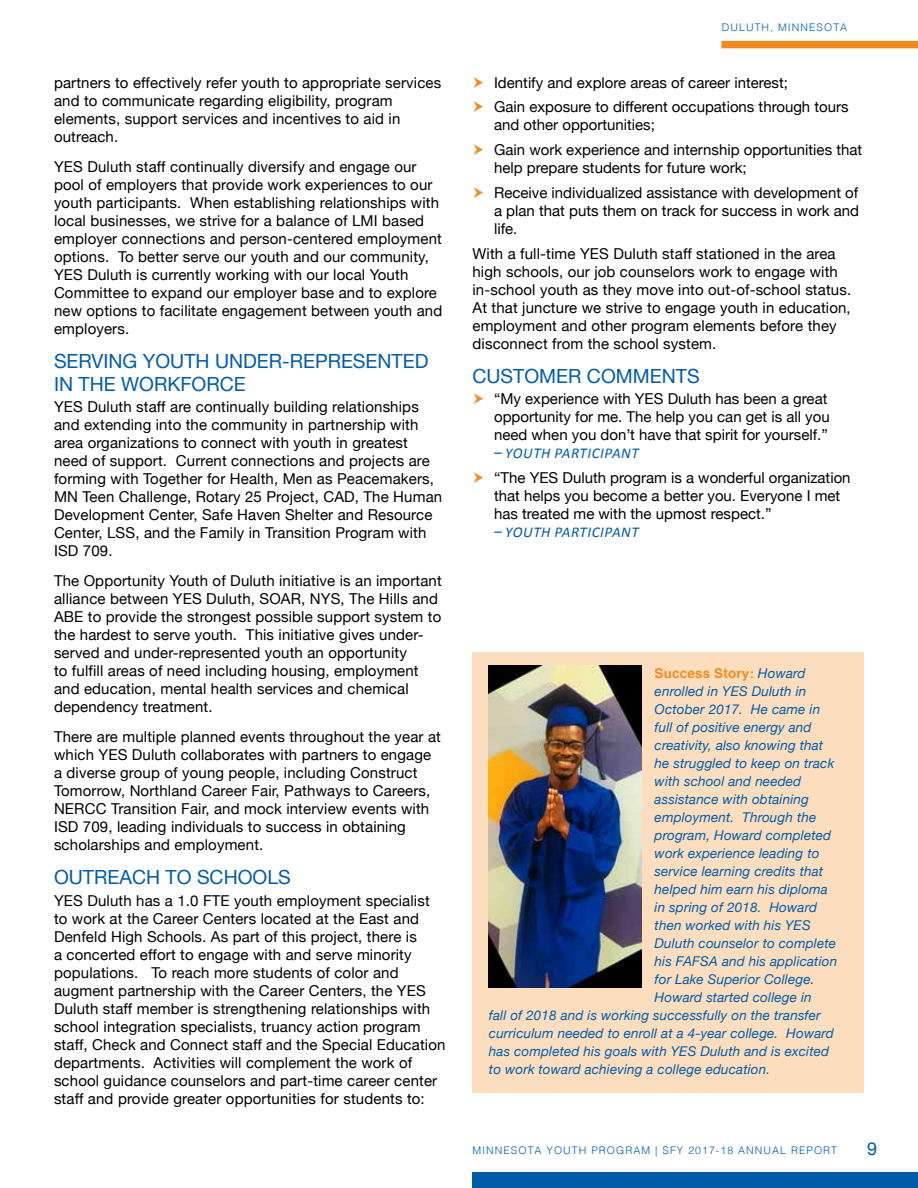
<style>
.page{position:relative;width:918px;height:1188px;background:#fff}
.page>*{position:absolute;margin:0;border:0;box-sizing:border-box;transform-origin:0 0}
.t1{font:19.5px/22.5px "Helvetica Neue";color:#005cab}
.t2{font:18px "Helvetica Neue";color:#005cab}
.t3{font:15px/18px "Helvetica Neue";letter-spacing:.01em;color:#000}
.t4{font:italic 15px "Calibri";letter-spacing:.04em;color:#005cab}
.t5{font:italic 13.5px "Helvetica Neue";letter-spacing:.01em;color:#005cab}
.t6{font:700 13.5px "Helvetica";letter-spacing:.01em;color:#f18b21}
.t7{font:300 10.5px "Helvetica";letter-spacing:.1em;color:#005cab}
.s1{font-family:"Helvetica Neue";font-weight:400;font-style:italic;color:#005cab}
</style>
<div class="page">
<div style="left:472px;top:1173px;width:446px;height:15px;background:#005cab"></div>
<div style="left:721px;top:41px;width:197px;height:7px;background:#f18b21"></div>
<div style="left:472px;top:652px;width:392px;height:441px;background:#fcdebe"></div>
<img style="left:489px;top:665px;width:152px;height:322px">
<p class="t3" style="left:54px;top:74px;width:389px">partners to effectively refer youth to appropriate services and to communicate regarding eligibility, program elements, support services and incentives to aid in outreach.</p>
<p class="t3" style="left:54px;top:158px;width:390px">YES Duluth staff continually diversify and engage our pool of employers that provide work experiences to our youth participants. When establishing relationships with local businesses, we strive for a balance of LMI based employer connections and person-centered employment options. To better serve our youth and our community, YES Duluth is currently working with our local Youth Committee to expand our employer base and to explore new options to facilitate engagement between youth and employers.</p>
<h1 class="t1" style="left:54px;top:351px;width:376px">SERVING YOUTH UNDER-REPRESENTED<br>IN THE WORKFORCE</h1>
<p class="t3" style="left:54px;top:398px;width:390px">YES Duluth staff are continually building relationships and extending into the community in partnership with area organizations to connect with youth in greatest need of support. Current connections and projects are forming with Together for Health, Men as Peacemakers, MN Teen Challenge, Rotary 25 Project, CAD, The Human Development Center, Safe Haven Shelter and Resource Center, LSS, and the Family in Transition Program with ISD 709.</p>
<p class="t3" style="left:54px;top:572px;width:389px">The Opportunity Youth of Duluth initiative is an important alliance between YES Duluth, SOAR, NYS, The Hills and ABE to provide the strongest possible support system to the hardest to serve youth. This initiative gives under&shy;served and under-represented youth an opportunity<br>to fulfill areas of need including housing, employment and education, mental health services and chemical dependency treatment.</p>
<p class="t3" style="left:54px;top:728px;width:388px">There are multiple planned events throughout the year at which YES Duluth collaborates with partners to engage a diverse group of young people, including Construct Tomorrow, Northland Career Fair, Pathways to Careers, NERCC Transition Fair, and mock interview events with ISD 709, leading individuals to success in obtaining scholarships and employment.</p>
<h1 class="t1" style="left:54px;top:867px;width:238px">OUTREACH TO SCHOOLS</h1>
<p class="t3" style="left:54px;top:892px;width:393px">YES Duluth has a 1.0 FTE youth employment specialist to work at the Career Centers located at the East and Denfeld High Schools. As part of this project, there is<br>a concerted effort to engage with and serve minority populations. To reach more students of color and augment partnership with the Career Centers, the YES Duluth staff member is strengthening relationships with school integration specialists, truancy action program staff, Check and Connect staff and the Special Education departments. Activities will complement the work of school guidance counselors and part-time career center staff and provide greater opportunities for students to:</p>
<p class="t7" style="left:722px;top:19px;width:127px">DULUTH, MINNESOTA</p>
<p class="t3" style="left:494px;top:71px;width:356px;line-height:24.8px">Identify and explore areas of career interest;<br>Gain exposure to different occupations through tours</p>
<p class="t3" style="left:494px;top:114px;width:370px;line-height:24.8px">and other opportunities;<br>Gain work experience and internship opportunities that</p>
<p class="t3" style="left:494px;top:156px;width:366px;line-height:24.8px">help prepare students for future work;<br>Receive individualized assistance with development of</p>
<p class="t3" style="left:494px;top:203px;width:367px">a plan that puts them on track for success in work and life.</p>
<p class="t3" style="left:472px;top:245px;width:380px">With a full-time YES Duluth staff stationed in the area high schools, our job counselors work to engage with in-school youth as they move into out-of-school status.<br>At that juncture we strive to engage youth in education, employment and other program elements before they disconnect from the school system.</p>
<h1 class="t1" style="left:472px;top:366px;width:229px">CUSTOMER COMMENTS</h1>
<p class="t3" style="left:494px;top:391px;width:337px">“My experience with YES Duluth has been a great opportunity for me. The help you can get is all you need when you don’t have that spirit for yourself.”</p>
<p class="t4" style="left:494px;top:444px;width:146px">– YOUTH PARTICIPANT</p>
<p class="t3" style="left:494px;top:470px;width:358px">“The YES Duluth program is a wonderful organization that helps you become a better you. Everyone I met has treated me with the upmost respect.”</p>
<p class="t4" style="left:494px;top:523px;width:146px">– YOUTH PARTICIPANT</p>
<p class="t6" style="left:655px;top:663px;width:152px">Success Story: <span class="s1">Howard</span></p>
<p class="t5" style="left:655px;top:682px;width:153px">enrolled in YES Duluth in</p>
<p class="t5" style="left:655px;top:700px;width:167px">October 2017. He came in</p>
<p class="t5" style="left:655px;top:718px;width:158px">full of positive energy and</p>
<p class="t5" style="left:655px;top:736px;width:170px">creativity, also knowing that</p>
<p class="t5" style="left:655px;top:754px;width:181px">he struggled to keep on track</p>
<p class="t5" style="left:655px;top:772px;width:148px">with school and needed</p>
<p class="t5" style="left:655px;top:790px;width:156px">assistance with obtaining</p>
<p class="t5" style="left:655px;top:808px;width:163px">employment. Through the</p>
<p class="t5" style="left:655px;top:826px;width:178px">program, Howard completed</p>
<p class="t5" style="left:655px;top:844px;width:166px">work experience leading to</p>
<p class="t5" style="left:655px;top:862px;width:170px">service learning credits that</p>
<p class="t5" style="left:655px;top:880px;width:175px">helped him earn his diploma</p>
<p class="t5" style="left:655px;top:898px;width:164px">in spring of 2018. Howard</p>
<p class="t5" style="left:655px;top:916px;width:158px">then worked with his YES</p>
<p class="t5" style="left:655px;top:934px;width:183px">Duluth counselor to complete</p>
<p class="t5" style="left:655px;top:952px;width:184px">his FAFSA and his application</p>
<p class="t5" style="left:655px;top:970px;width:161px">for Lake Superior College.</p>
<p class="t5" style="left:655px;top:988px;width:159px">Howard started college in</p>
<p class="t5" style="left:489px;top:1006px;width:333px">fall of 2018 and is working successfully on the transfer</p>
<p class="t5" style="left:489px;top:1024px;width:346px">curriculum needed to enroll at a 4-year college. Howard</p>
<p class="t5" style="left:489px;top:1042px;width:342px">has completed his goals with YES Duluth and is excited</p>
<p class="t5" style="left:489px;top:1060px;width:283px">to work toward achieving a college education.</p>
<p class="t7" style="left:472px;top:1142px;width:366px">MINNESOTA YOUTH PROGRAM | SFY 2017-18 ANNUAL REPORT</p>
<p class="t2" style="left:867px;top:1136px;width:12px">9</p>
</div>
